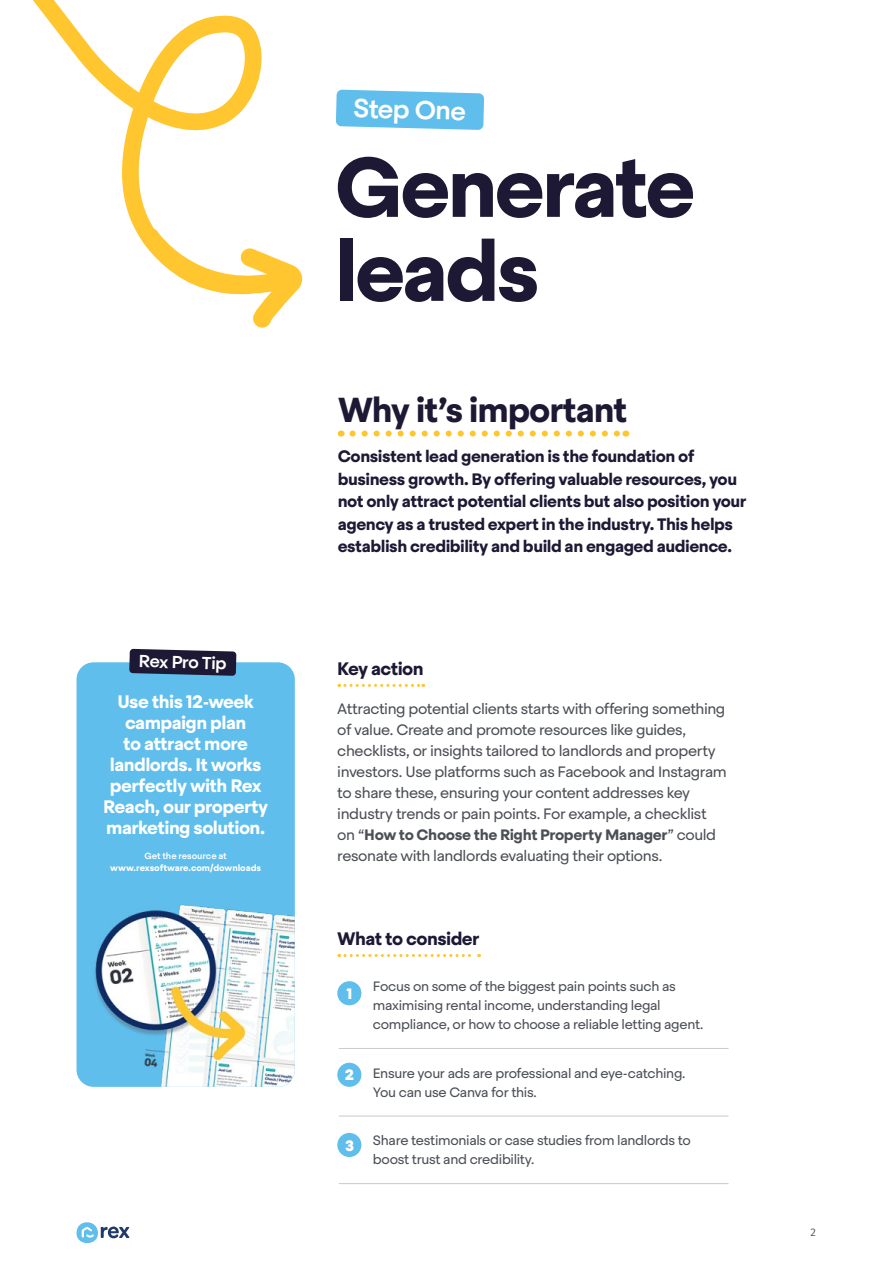
<style>
.page{position:relative;width:893px;height:1263px;background:#fff}
.page>*{position:absolute;margin:0;border:0;box-sizing:border-box;transform-origin:0 0}
.t1{font:700 84px/84px "Steradian";letter-spacing:-.045em;color:#1d1934}
.t2{font:700 34.5px "Steradian";letter-spacing:-.035em;color:#1d1934}
.t3{font:500 26.1px "Steradian";color:#fff}
.t4{font:700 18px/21px "Steradian";letter-spacing:-.03em;color:#fff;text-align:center}
.t5{font:700 18px "Steradian";letter-spacing:-.03em;color:#1d1934}
.t6{font:500 17.25px "Steradian";color:#fff}
.t7{font:700 16.5px/22.5px "Steradian";letter-spacing:-.03em;color:#1d1934}
.t8{font:15px/21px "Steradian";letter-spacing:-.025em;color:#4b4f55}
.t9{font:900 15px "Steradian";color:#fff}
.t10{font:13.5px/18.9px "Steradian";letter-spacing:-.02em;color:#4b4f55}
.t11{font:10.5px "Fira Mono";color:#4b4f55}
.t12{font:700 9px "Steradian";letter-spacing:-.005em;color:#fff}
.t13{font:500 9px "Steradian";letter-spacing:-.005em;color:#fff}
.s1{font-weight:700}
</style>
<div class="page">
<svg style="left:33px;top:0;width:229px;height:209px"></svg>
<svg style="left:127px;top:173px;width:176px;height:155px"></svg>
<div style="left:77px;top:662px;width:218px;height:425px;background:#5fbeec;border-radius:17px"></div>
<img style="left:86px;top:888px;width:209px;height:199px">
<svg style="left:129px;top:649px;width:107px;height:27px;background:#2b2e48"></svg>
<svg style="left:353px;top:431px;width:266px;height:6px"></svg>
<hr style="left:339px;top:1048px;width:390px;height:1px;background:#cbc9cb">
<hr style="left:339px;top:1116px;width:390px;height:1px;background:#cbc9cb">
<hr style="left:339px;top:1183px;width:390px;height:1px;background:#cbc9cb">
<svg style="left:339px;top:684px;width:85px;height:3px"></svg>
<svg style="left:339px;top:954px;width:141px;height:3px"></svg>
<div style="left:337px;top:981px;width:24px;height:24px;background:#5fbeec;border-radius:50%"></div>
<div style="left:337px;top:1063px;width:24px;height:24px;background:#5fbeec;border-radius:50%"></div>
<div style="left:337px;top:1133px;width:24px;height:24px;background:#5fbeec;border-radius:50%"></div>
<svg style="left:77px;top:1222px;width:52px;height:21px"></svg>
<svg style="left:336px;top:90px;width:148px;height:40px;background:#6dc4ed"></svg>
<p class="t6" style="left:139px;top:650px;width:90px;rotate:2deg">Rex Pro Tip</p>
<p class="t4" style="left:103px;top:692px;width:167px">Use this 12-week campaign plan<br>to attract more landlords. It works perfectly with Rex<br>Reach, our property marketing solution.</p>
<p class="t13" style="left:145px;top:851px;width:84px">Get the resource at</p>
<p class="t12" style="left:110px;top:862px;width:153px">www.rexsoftware.com/downloads</p>
<h3 class="t3" style="left:354px;top:92px;width:114px;rotate:2deg">Step One</h3>
<h1 class="t1" style="left:334px;top:146px;width:363px">Generate leads</h1>
<h2 class="t2" style="left:338px;top:388px;width:291px">Why it’s important</h2>
<p class="t7" style="left:338px;top:445px;width:410px">Consistent lead generation is the foundation of business growth. By offering valuable resources, you not only attract potential clients but also position your agency as a trusted expert in the industry. This helps establish credibility and build an engaged audience.</p>
<p class="t5" style="left:337px;top:658px;width:88px">Key action</p>
<p class="t8" style="left:337px;top:698px;width:391px">Attracting potential clients starts with offering something of value. Create and promote resources like guides, checklists, or insights tailored to landlords and property investors. Use platforms such as Facebook and Instagram to share these, ensuring your content addresses key industry trends or pain points. For example, a checklist on “<span class="s1">How to Choose the Right Property Manager</span>” could resonate with landlords evaluating their options.</p>
<p class="t5" style="left:337px;top:928px;width:144px">What to consider</p>
<p class="t9" style="left:347px;top:984px;width:7px">1</p>
<p class="t9" style="left:345px;top:1065px;width:11px">2</p>
<p class="t9" style="left:345px;top:1136px;width:11px">3</p>
<p class="t10" style="left:373px;top:977px;width:332px">Focus on some of the biggest pain points such as maximising rental income, understanding legal compliance, or how to choose a reliable letting agent.</p>
<p class="t10" style="left:373px;top:1064px;width:314px">Ensure your ads are professional and eye-catching.<br>You can use Canva for this.</p>
<p class="t10" style="left:373px;top:1131px;width:320px">Share testimonials or case studies from landlords to boost trust and credibility.</p>
<p class="t11" style="left:810px;top:1225px;width:8px">2</p>
</div>
